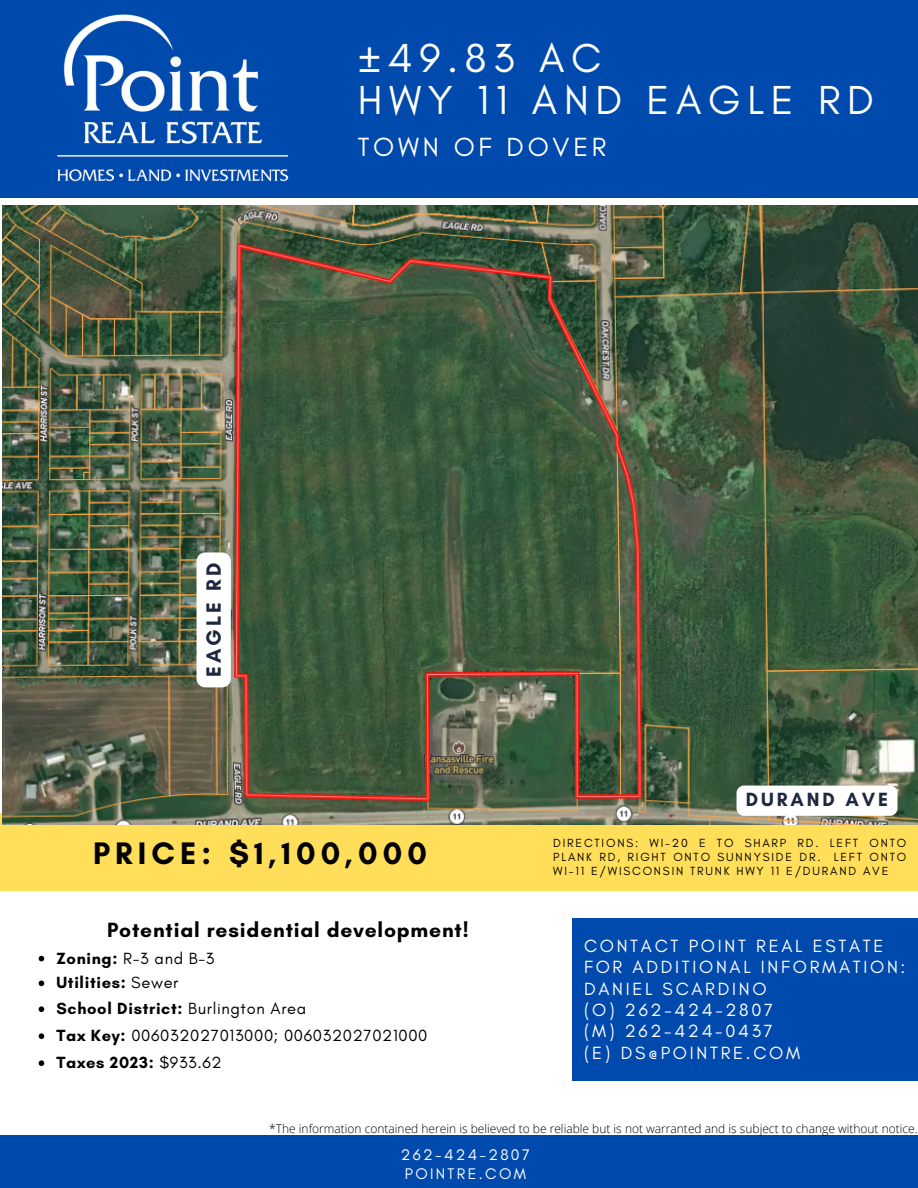
<style>
.page{position:relative;width:918px;height:1188px;background:#fff}
.page>*{position:absolute;margin:0;border:0;box-sizing:border-box;transform-origin:0 0}
.t1{font:41.25px/42.8px "Glacial Indifference";letter-spacing:.16em;color:#fff}
.t2{font:700 31.65px "Glacial Indifference";letter-spacing:.16em;color:#000}
.t3{font:26.85px "Glacial Indifference";letter-spacing:.14em;color:#fff}
.t4{font:700 21px "Glacial Indifference";letter-spacing:.04em;color:#000}
.t5{font:700 21px "Glacial Indifference";letter-spacing:.15em;color:#1f273f}
.t6{font:700 19.5px "Glacial Indifference";letter-spacing:.15em;color:#1f273f}
.t7{font:18px/21.3px "Glacial Indifference";letter-spacing:.15em;color:#fff}
.t8{font:700 16.5px "Glacial Indifference";letter-spacing:.04em;color:#000}
.t9{font:16.5px "Glacial Indifference";letter-spacing:.04em;color:#000}
.t10{font:15.6px "Glacial Indifference";letter-spacing:.15em;color:#fff}
.t11{font:12px/14px "Glacial Indifference";letter-spacing:.15em;color:#000;text-align:justify}
.t12{font:300 12px "Open Sans";color:#000}
.s1{font-family:"Noto Sans"}
.s2{font-weight:700}
.s3{font-weight:400}
</style>
<div class="page">
<div style="left:0;top:0;width:918px;height:197px;background:#004aad"></div>
<div style="left:0;top:1136px;width:918px;height:52px;background:#004aad"></div>
<div style="left:0;top:813px;width:918px;height:77px;background:#ffde59"></div>
<img style="left:44px;top:14px;width:260px;height:184px">
<div style="left:572px;top:918px;width:346px;height:163px;background:#004aad"></div>
<img style="left:3px;top:205px;width:915px;height:620px">
<svg style="left:39px;top:956px;width:5px;height:5px"></svg>
<svg style="left:39px;top:981px;width:5px;height:5px"></svg>
<svg style="left:39px;top:1006px;width:5px;height:6px"></svg>
<svg style="left:39px;top:1033px;width:5px;height:6px"></svg>
<svg style="left:39px;top:1060px;width:5px;height:6px"></svg>
<svg style="left:197px;top:552px;width:34px;height:135px"></svg>
<div style="left:737px;top:786px;width:161px;height:30px;background:#fff;border-radius:8px"></div>
<p class="t1" style="left:358px;top:36px;width:518px"><span class="s1">±</span>49.83 AC<br>HWY 11 AND EAGLE RD</p>
<p class="t3" style="left:358px;top:131px;width:250px">TOWN OF DOVER</p>
<p class="t5" style="left:201px;top:677px;width:116px;rotate:-90deg">EAGLE RD</p>
<p class="t2" style="left:93px;top:834px;width:335px">PRICE: $1,100,000</p>
<p class="t4" style="left:107px;top:917px;width:363px">Potential residential development!</p>
<p class="t9" style="left:57px;top:948px;width:159px"><span class="s2">Zoning:</span> R-3 and B-3</p>
<h4 class="t8" style="left:57px;top:973px;width:123px">Utilities: <span class="s3">Sewer</span></h4>
<h4 class="t8" style="left:57px;top:999px;width:251px">School District: <span class="s3">Burlington Area</span></h4>
<h2 class="t9" style="left:57px;top:1026px;width:372px"><span class="s2">Tax Key:</span> 006032027013000; 006032027021000</h2>
<p class="t8" style="left:57px;top:1053px;width:167px">Taxes 2023: <span class="s3">$933.62</span></p>
<p class="t6" style="left:746px;top:788px;width:144px">DURAND AVE</p>
<p class="t11" style="left:553px;top:836px;width:355px">DIRECTIONS: WI-20 E TO SHARP RD. LEFT ONTO PLANK RD, RIGHT ONTO SUNNYSIDE DR. LEFT ONTO WI-11 E/WISCONSIN TRUNK HWY 11 E/DURAND AVE</p>
<h6 class="t7" style="left:584px;top:935px;width:323px">CONTACT POINT REAL ESTATE<br>FOR ADDITIONAL INFORMATION:<br>DANIEL SCARDINO<br>(O) 262-424-2807<br>(M) 262-424-0437<br>(E) DS@POINTRE.COM</h6>
<p class="t12" style="left:269px;top:1120px;width:650px">*The information contained herein is believed to be reliable but is not warranted and is subject to change without notice.</p>
<h5 class="t10" style="left:401px;top:1145px;width:130px">262-424-2807</h5>
<p class="t10" style="left:405px;top:1164px;width:123px">POINTRE.COM</p>
</div>
